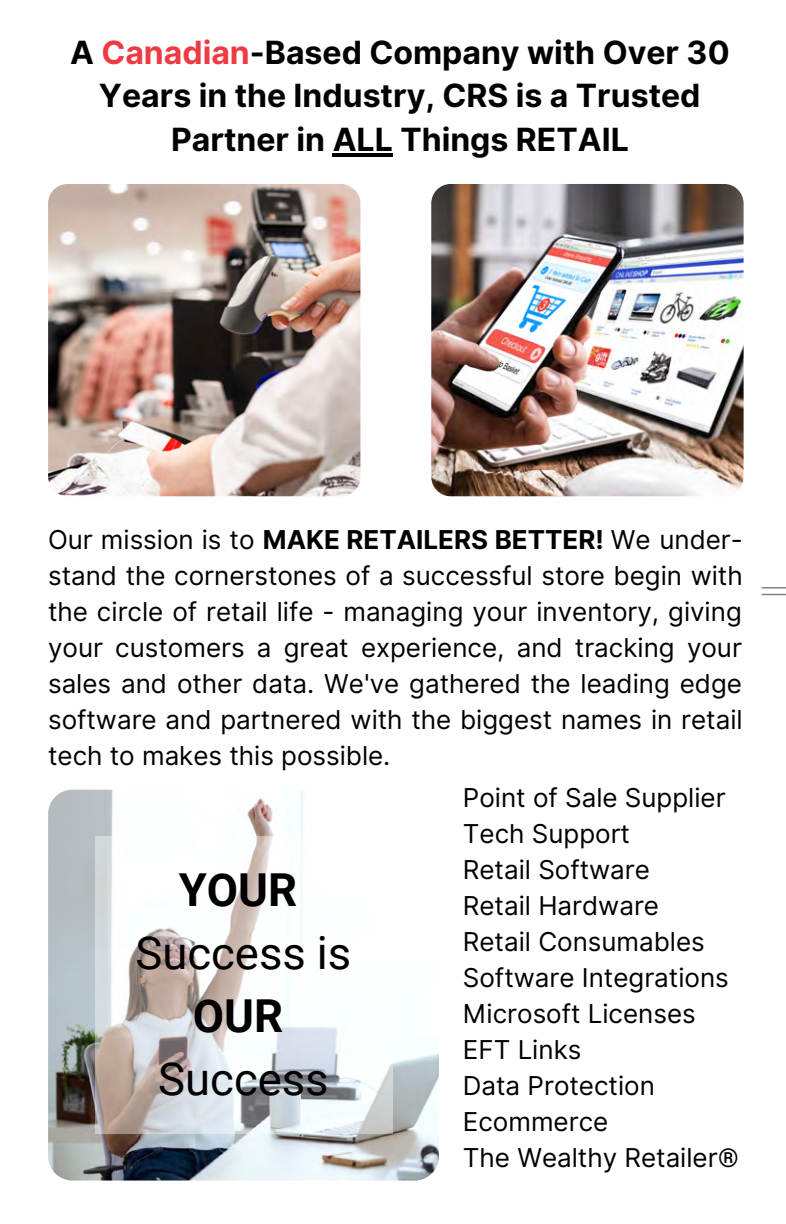
<style>
.page{position:relative;width:786px;height:1224px;background:#fff}
.page>*{position:absolute;margin:0;border:0;box-sizing:border-box;transform-origin:0 0}
.t1{font:45.4px "Roboto";color:#000}
.t2{font:700 45.4px "Roboto";color:#000}
.t3{font:700 32px/43.6px "Inter";color:#000;text-align:center}
.t4{font:26px/36px "Inter";color:#000}
.s1{color:#ee3a43}
.s2{font-weight:700}
</style>
<div class="page">
<img style="left:48px;top:184px;width:312px;height:312px;border-radius:19px">
<img style="left:431px;top:184px;width:312px;height:312px;border-radius:19px">
<img style="left:48px;top:790px;width:391px;height:390px;border-radius:24px">
<svg style="left:95px;top:837px;width:297px;height:297px"></svg>
<svg style="left:761px;top:593px;width:25px;height:3px"></svg>
<hr style="left:762px;top:587px;width:24px;height:2px;background:#000">
<hr style="left:333px;top:154px;width:60px;height:3px;background:#000">
<p class="t3" style="left:70px;top:30px;width:661px">A <span class="s1">Canadian</span>-Based Company with Over 30<br>Years in the Industry, CRS is a Trusted<br>Partner in ALL Things RETAIL</p>
<p class="t4" style="left:48px;top:522px;width:696px;text-align:justify">Our mission is to <span class="s2">MAKE RETAILERS BETTER!</span> We under&shy;stand the cornerstones of a successful store begin with the circle of retail life - managing your inventory, giving your customers a great experience, and tracking your sales and other data. We've gathered the leading edge software and partnered with the biggest names in retail tech to makes this possible.</p>
<h1 class="t2" style="left:179px;top:863px;width:120px">YOUR</h1>
<h1 class="t1" style="left:135px;top:926px;width:217px">Success is</h1>
<h1 class="t2" style="left:193px;top:989px;width:92px">OUR</h1>
<h1 class="t1" style="left:158px;top:1052px;width:172px">Success</h1>
<p class="t4" style="left:463px;top:780px;width:277px">Point of Sale Supplier<br>Tech Support<br>Retail Software<br>Retail Hardware<br>Retail Consumables<br>Software Integrations<br>Microsoft Licenses<br>EFT Links<br>Data Protection<br>Ecommerce<br>The Wealthy Retailer®</p>
</div>
